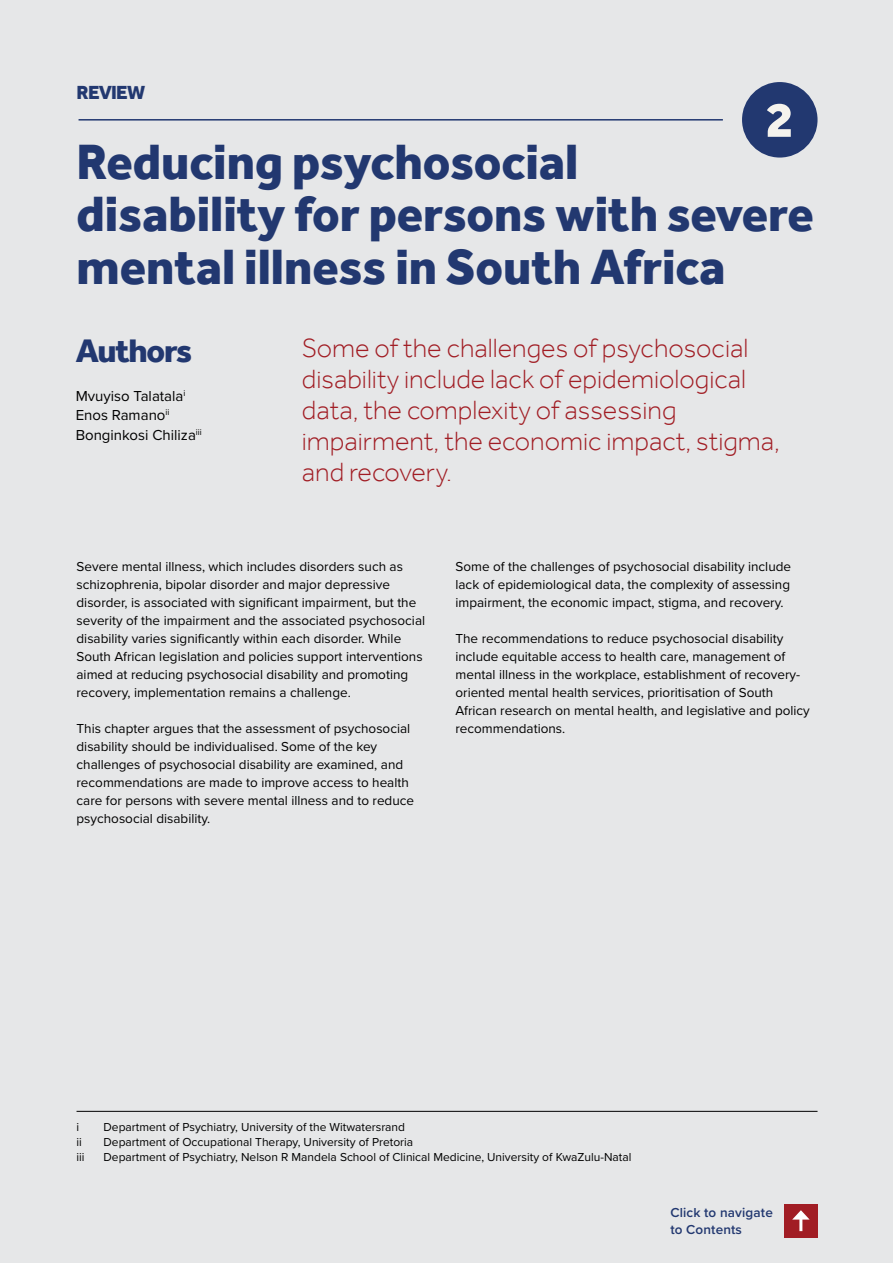
<style>
.page{position:relative;width:893px;height:1263px;background:#e6e7e8}
.page>*{position:absolute;margin:0;border:0;box-sizing:border-box;transform-origin:0 0}
.Chapter_Main_Header{font:800 51px/52.5px "Effra";color:#223870}
.Chapter_Number_Main{font:800 51px "Effra";color:#f5f3ed}
.Author{font:800 33.6px "Effra";letter-spacing:-.04em;color:#223870}
.Quote_Review{font:300 27.15px/31px "Effra";color:#a11d24}
.t1{font:800 19.5px "Effra";letter-spacing:-.04em;color:#223870}
.Authors_Name{font:15px/19.5px "Proxima Nova";color:#000}
.body{font:13.5px/18px "Proxima Nova";color:#000}
.Navigation_Buttons{font:600 13.5px/16.5px "Proxima Nova";letter-spacing:.01em;color:#223870}
.t2{font:12px "Proxima Nova";color:#000}
</style>
<div class="page">
<hr style="left:79px;top:119px;width:644px;height:2px;background:#223870">
<div style="left:742px;top:82px;width:75px;height:76px;background:#223870;border-radius:50%"></div>
<hr style="left:77px;top:1111px;width:740px;height:1px;background:#000">
<div style="left:784px;top:1205px;width:33px;height:33px;background:#a11d24"></div>
<hr style="left:799px;top:1217px;width:3px;height:14px;background:#fff">
<svg style="left:793px;top:1210px;width:16px;height:9px"></svg>
<p class="t1" style="left:77px;top:81px;width:70px">REVIEW</p>
<p class="Chapter_Number_Main" style="left:765px;top:89px;width:30px">2</p>
<h1 class="Chapter_Main_Header" style="left:77px;top:135px;width:739px">Reducing psychosocial<br>disability for persons with severe mental illness in South Africa</h1>
<h2 class="Author" style="left:76px;top:330px;width:118px">Authors</h2>
<p class="Authors_Name" style="left:76px;top:385px;width:128px">Mvuyiso Talatala<sup>i<br></sup>Enos Ramano<sup>ii<br></sup>Bonginkosi Chiliza<sup>iii</sup></p>
<p class="Quote_Review" style="left:302px;top:333px;width:480px">Some of the challenges of psychosocial disability include lack of epidemiological data, the complexity of assessing impairment, the economic impact, stigma, and recovery.</p>
<p class="body" style="left:77px;top:557px;width:350px">Severe mental illness, which includes disorders such as schizophrenia, bipolar disorder and major depressive disorder, is associated with significant impairment, but the severity of the impairment and the associated psychosocial disability varies significantly within each disorder. While South African legislation and policies support interventions aimed at reducing psychosocial disability and promoting recovery, implementation remains a challenge.</p>
<p class="body" style="left:77px;top:719px;width:339px">This chapter argues that the assessment of psychosocial disability should be individualised. Some of the key challenges of psychosocial disability are examined, and recommendations are made to improve access to health care for persons with severe mental illness and to reduce psychosocial disability.</p>
<p class="body" style="left:455px;top:557px;width:337px;text-align:justify">Some of the challenges of psychosocial disability include lack of epidemiological data, the complexity of assessing impairment, the economic impact, stigma, and recovery.</p>
<p class="body" style="left:455px;top:629px;width:356px">The recommendations to reduce psychosocial disability include equitable access to health care, management of mental illness in the workplace, establishment of recovery&shy;oriented mental health services, prioritisation of South African research on mental health, and legislative and policy recommendations.</p>
<p class="t2" style="left:77px;top:1118px;width:4px">i</p>
<p class="t2" style="left:104px;top:1118px;width:303px">Department of Psychiatry, University of the Witwatersrand</p>
<p class="t2" style="left:77px;top:1133px;width:7px">ii</p>
<p class="t2" style="left:104px;top:1133px;width:311px">Department of Occupational Therapy, University of Pretoria</p>
<p class="t2" style="left:77px;top:1148px;width:10px">iii</p>
<p class="t2" style="left:104px;top:1148px;width:529px">Department of Psychiatry, Nelson R Mandela School of Clinical Medicine, University of KwaZulu-Natal</p>
<p class="Navigation_Buttons" style="left:670px;top:1204px;width:104px">Click to navigate to Contents</p>
</div>
